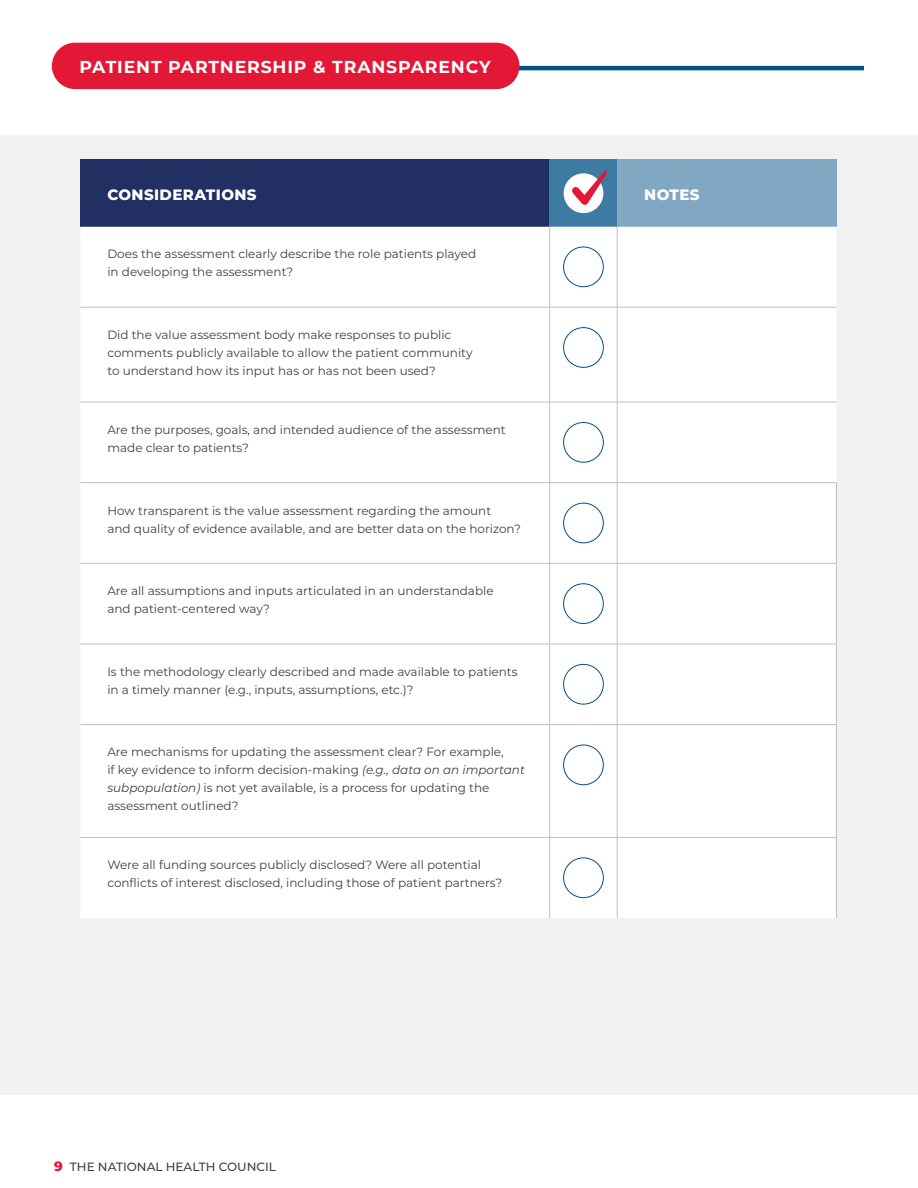
<style>
.page{position:relative;width:918px;height:1188px;background:#fff}
.page>*{position:absolute;margin:0;border:0;box-sizing:border-box;transform-origin:0 0}
.t1{font:700 17.25px "Montserrat";letter-spacing:.05em;color:#fff}
.t2{font:800 15px "Montserrat";letter-spacing:.025em;color:#fff}
.t3{font:12px/18px "Montserrat";color:#414042}
.t4{font:500 12px "Montserrat";color:#414042}
.s1{font-style:italic}
.s2{font-weight:800;font-size:13.5px;color:#e31837}
</style>
<div class="page">
<div style="left:0;top:135px;width:918px;height:959px;background:#f1f1f2"></div>
<div style="left:80px;top:159px;width:470px;height:68px;background:#212f62"></div>
<div style="left:550px;top:159px;width:67px;height:68px;background:#3d7ba3"></div>
<div style="left:617px;top:159px;width:219px;height:68px;background:#80a8c3"></div>
<div style="left:80px;top:227px;width:756px;height:691px;background:#fff"></div>
<hr style="left:550px;top:307px;width:67px;height:1px;background:#bcbec0">
<hr style="left:549px;top:227px;width:1px;height:80px;background:#bcbec0">
<hr style="left:80px;top:307px;width:470px;height:1px;background:#bcbec0">
<hr style="left:549px;top:307px;width:1px;height:95px;background:#bcbec0">
<hr style="left:617px;top:227px;width:1px;height:80px;background:#bcbec0">
<hr style="left:617px;top:307px;width:219px;height:1px;background:#bcbec0">
<hr style="left:617px;top:307px;width:1px;height:95px;background:#bcbec0">
<hr style="left:80px;top:402px;width:470px;height:1px;background:#bcbec0">
<hr style="left:550px;top:402px;width:67px;height:1px;background:#bcbec0">
<hr style="left:549px;top:402px;width:1px;height:80px;background:#bcbec0">
<hr style="left:617px;top:402px;width:219px;height:1px;background:#bcbec0">
<hr style="left:617px;top:402px;width:1px;height:80px;background:#bcbec0">
<hr style="left:549px;top:483px;width:1px;height:80px;background:#bcbec0">
<hr style="left:549px;top:563px;width:1px;height:81px;background:#bcbec0">
<hr style="left:549px;top:644px;width:1px;height:80px;background:#bcbec0">
<hr style="left:549px;top:725px;width:1px;height:112px;background:#bcbec0">
<hr style="left:617px;top:483px;width:1px;height:80px;background:#bcbec0">
<hr style="left:617px;top:563px;width:1px;height:81px;background:#bcbec0">
<hr style="left:617px;top:644px;width:1px;height:80px;background:#bcbec0">
<hr style="left:617px;top:725px;width:1px;height:112px;background:#bcbec0">
<hr style="left:836px;top:483px;width:1px;height:80px;background:#bcbec0">
<hr style="left:836px;top:563px;width:1px;height:81px;background:#bcbec0">
<hr style="left:836px;top:644px;width:1px;height:80px;background:#bcbec0">
<hr style="left:836px;top:725px;width:1px;height:112px;background:#bcbec0">
<hr style="left:80px;top:482px;width:470px;height:1px;background:#bcbec0">
<hr style="left:550px;top:482px;width:67px;height:1px;background:#bcbec0">
<hr style="left:617px;top:482px;width:220px;height:1px;background:#bcbec0">
<hr style="left:80px;top:563px;width:470px;height:1px;background:#bcbec0">
<hr style="left:550px;top:563px;width:67px;height:1px;background:#bcbec0">
<hr style="left:617px;top:563px;width:220px;height:1px;background:#bcbec0">
<hr style="left:80px;top:644px;width:470px;height:1px;background:#bcbec0">
<hr style="left:550px;top:644px;width:67px;height:1px;background:#bcbec0">
<hr style="left:617px;top:644px;width:220px;height:1px;background:#bcbec0">
<hr style="left:80px;top:724px;width:470px;height:1px;background:#bcbec0">
<hr style="left:550px;top:724px;width:67px;height:1px;background:#bcbec0">
<hr style="left:617px;top:724px;width:220px;height:1px;background:#bcbec0">
<hr style="left:80px;top:837px;width:470px;height:1px;background:#bcbec0">
<hr style="left:550px;top:837px;width:67px;height:1px;background:#bcbec0">
<hr style="left:549px;top:838px;width:1px;height:80px;background:#bcbec0">
<hr style="left:617px;top:837px;width:220px;height:1px;background:#bcbec0">
<hr style="left:617px;top:838px;width:1px;height:80px;background:#bcbec0">
<hr style="left:836px;top:838px;width:1px;height:80px;background:#bcbec0">
<div style="left:563px;top:247px;width:41px;height:40px;border:1px solid #005186;border-radius:50%"></div>
<div style="left:563px;top:327px;width:41px;height:41px;border:1px solid #005186;border-radius:50%"></div>
<div style="left:563px;top:422px;width:41px;height:40px;border:1px solid #005186;border-radius:50%"></div>
<div style="left:563px;top:503px;width:41px;height:40px;border:1px solid #005186;border-radius:50%"></div>
<div style="left:563px;top:584px;width:41px;height:40px;border:1px solid #005186;border-radius:50%"></div>
<div style="left:563px;top:664px;width:41px;height:40px;border:1px solid #005186;border-radius:50%"></div>
<div style="left:563px;top:745px;width:41px;height:40px;border:1px solid #005186;border-radius:50%"></div>
<div style="left:563px;top:858px;width:41px;height:40px;border:1px solid #005186;border-radius:50%"></div>
<div style="left:564px;top:173px;width:39px;height:40px;background:#fff;border-radius:50%"></div>
<svg style="left:572px;top:170px;width:35px;height:35px"></svg>
<hr style="left:189px;top:66px;width:675px;height:4px;background:#005186">
<div style="left:52px;top:43px;width:467px;height:46px;background:#e31837;border-radius:23px"></div>
<h1 class="t1" style="left:80px;top:54px;width:413px">PATIENT PARTNERSHIP &amp; TRANSPARENCY</h1>
<p class="t2" style="left:107px;top:184px;width:151px">CONSIDERATIONS</p>
<p class="t2" style="left:644px;top:184px;width:57px">NOTES</p>
<p class="t3" style="left:107px;top:245px;width:370px">Does the assessment clearly describe the role patients played in developing the assessment?</p>
<p class="t3" style="left:107px;top:325px;width:367px">Did the value assessment body make responses to public comments publicly available to allow the patient community to understand how its input has or has not been used?</p>
<p class="t3" style="left:107px;top:420px;width:400px">Are the purposes, goals, and intended audience of the assessment made clear to patients?</p>
<p class="t3" style="left:107px;top:501px;width:415px">How transparent is the value assessment regarding the amount<br>and quality of evidence available, and are better data on the horizon?</p>
<p class="t3" style="left:107px;top:581px;width:388px">Are all assumptions and inputs articulated in an understandable and patient-centered way?</p>
<p class="t3" style="left:107px;top:662px;width:412px">Is the methodology clearly described and made available to patients in a timely manner (e.g., inputs, assumptions, etc.)?</p>
<p class="t3" style="left:107px;top:743px;width:419px">Are mechanisms for updating the assessment clear? For example,<br>if key evidence to inform decision-making <span class="s1">(e.g., data on an important subpopulation)</span> is not yet available, is a process for updating the assessment outlined?</p>
<p class="t3" style="left:107px;top:856px;width:396px">Were all funding sources publicly disclosed? Were all potential conflicts of interest disclosed, including those of patient partners?</p>
<p class="t4" style="left:54px;top:1158px;width:224px"><span class="s2">9</span> THE NATIONAL HEALTH COUNCIL</p>
</div>
